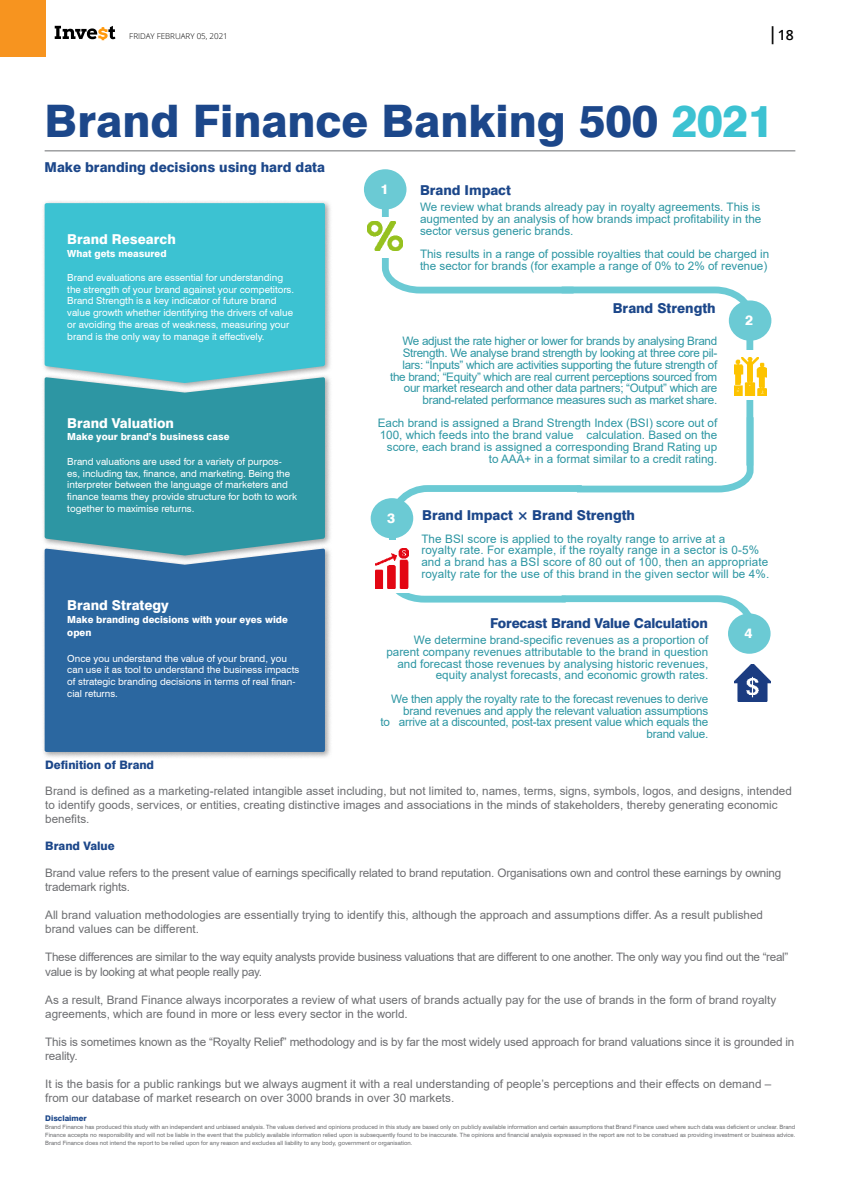
<style>
.page{position:relative;width:842px;height:1191px;background:#fff}
.page>*{position:absolute;margin:0;border:0;box-sizing:border-box;transform-origin:0 0}
.t1{font:800 44.8px "Swiss 721 BT";color:#1c478a}
.t2{font:600 14px "Open Sans";color:#000}
.t3{font:800 13.6px "Swiss 721 BT";color:#1c478a}
.t4{font:800 13.6px "Swiss 721 BT";color:#fff}
.t5{font:11.7px/14px "Arial";color:#6d6e71}
.t6{font:11.7px/11.7px "Arial";color:#2d96a3}
.t7{font:11.7px/11.7px "Arial";letter-spacing:-.025em;color:#2d96a3;text-align:right}
.t8{font:11.7px/11.7px "Arial";letter-spacing:-.02em;color:#2d96a3;text-align:right}
.t9{font:11.7px/14px "Arial";letter-spacing:-.025em;color:#6d6e71}
.t10{font:800 11.7px "Swiss 721 BT";color:#1c478a}
.t11{font:9.8px/11.7px "Swiss 721 BT";color:#fff}
.t12{font:800 9.8px/12.7px "Swiss 721 BT";color:#fff}
.t13{font:300 8px "Open Sans";color:#000}
.t14{font:800 7.8px "Swiss 721 BT";color:#1c478a}
.t15{font:5.8px/7.8px "Swiss 721 BT";color:#6d6e71;text-align:justify}
.s1{font-size:18px}
.s2{color:#3cc2d2}
</style>
<div class="page">
<hr style="left:45px;top:150px;width:750px;height:1px;background:#6d6e71">
<svg style="left:378px;top:170px;width:381px;height:480px"></svg>
<div style="left:364px;top:169px;width:42px;height:40px;background:#6bcad4;border-radius:50%"></div>
<div style="left:371px;top:498px;width:42px;height:40px;background:#6bcad4;border-radius:50%"></div>
<div style="left:729px;top:300px;width:42px;height:41px;background:#6bcad4;border-radius:50%"></div>
<div style="left:728px;top:613px;width:42px;height:41px;background:#6bcad4;border-radius:50%"></div>
<div style="left:727px;top:350px;width:44px;height:50px;background:#fff"></div>
<div style="left:369px;top:541px;width:46px;height:52px;background:#fff"></div>
<img style="left:734px;top:357px;width:32px;height:38px">
<img style="left:375px;top:549px;width:34px;height:40px">
<img style="left:734px;top:664px;width:36px;height:37px">
<div style="left:41px;top:374px;width:291px;height:189px;background:#000;opacity:.35"></div>
<div style="left:45px;top:377px;width:280px;height:162px;background:#2d96a3;border-radius:2px"></div>
<div style="left:41px;top:545px;width:291px;height:214px;background:#000;opacity:.35"></div>
<div style="left:45px;top:548px;width:280px;height:204px;background:#2b67a0;border-radius:2px"></div>
<div style="left:41px;top:200px;width:291px;height:190px;background:#000;opacity:.35"></div>
<div style="left:45px;top:203px;width:280px;height:163px;background:#3cc2d2;border-radius:2px"></div>
<div style="left:363px;top:217px;width:44px;height:40px;background:#fff"></div>
<img style="left:368px;top:221px;width:35px;height:30px">
<div style="left:0;top:0;width:45px;height:57px;background:#f7941f"></div>
<svg style="left:55px;top:26px;width:60px;height:14px"></svg>
<p class="t13" style="left:129px;top:31px;width:100px">FRIDAY FEBRUARY 05, 2021</p>
<p class="t2" style="left:768px;top:25px;width:27px"><span class="s1">|</span>18</p>
<h1 class="t1" style="left:45px;top:94px;width:731px">Brand Finance Banking 500 <span class="s2">2021</span></h1>
<p class="t4" style="left:380px;top:180px;width:10px">1</p>
<p class="t3" style="left:45px;top:158px;width:282px">Make branding decisions using hard data</p>
<p class="t3" style="left:420px;top:182px;width:92px">Brand Impact</p>
<p class="t4" style="left:67px;top:231px;width:110px">Brand Research</p>
<p class="t12" style="left:67px;top:247px;width:101px">What gets measured</p>
<p class="t11" style="left:67px;top:272px;width:228px">Brand evaluations are essential for understanding the strength of your brand against your competitors.<br>Brand Strength is a key indicator of future brand value growth whether identifying the drivers of value or avoiding the areas of weakness, measuring your brand is the only way to manage it effectively.</p>
<p class="t4" style="left:67px;top:415px;width:108px">Brand Valuation</p>
<p class="t12" style="left:67px;top:430px;width:164px">Make your brand’s business case</p>
<p class="t11" style="left:67px;top:455px;width:231px">Brand valuations are used for a variety of purpos-<br>es, including tax, finance, and marketing. Being the interpreter between the language of marketers and finance teams they provide structure for both to work together to maximise returns.</p>
<p class="t4" style="left:67px;top:597px;width:103px">Brand Strategy</p>
<p class="t12" style="left:67px;top:613px;width:222px">Make branding decisions with your eyes wide open</p>
<p class="t11" style="left:67px;top:652px;width:233px">Once you understand the value of your brand, you can use it as tool to understand the business impacts of strategic branding decisions in terms of real finan&shy;cial returns.</p>
<p class="t6" style="left:420px;top:201px;width:343px;text-align:justify">We review what brands already pay in royalty agreements. This is augmented by an analysis of how brands impact profitability in the sector versus generic brands.</p>
<p class="t6" style="left:420px;top:248px;width:351px">This results in a range of possible royalties that could be charged in the sector for brands (for example a range of 0% to 2% of revenue)</p>
<p class="t3" style="left:613px;top:299px;width:104px">Brand Strength</p>
<p class="t7" style="left:390px;top:335px;width:329px">We adjust the rate higher or lower for brands by analysing Brand Strength. We analyse brand strength by looking at three core pil&shy;lars: “Inputs” which are activities supporting the future strength of the brand; “Equity” which are real current perceptions sourced from our market research and other data partners; “Output” which are brand-related performance measures such as market share.</p>
<p class="t6" style="left:378px;top:417px;width:341px;text-align:right">Each brand is assigned a Brand Strength Index (BSI) score out of 100, which feeds into the brand value calculation. Based on the score, each brand is assigned a corresponding Brand Rating up to AAA+ in a format similar to a credit rating.</p>
<p class="t4" style="left:387px;top:509px;width:10px">3</p>
<p class="t3" style="left:422px;top:507px;width:214px">Brand Impact × Brand Strength</p>
<p class="t4" style="left:745px;top:312px;width:10px">2</p>
<p class="t6" style="left:421px;top:532px;width:349px">The BSI score is applied to the royalty range to arrive at a<br>royalty rate. For example, if the royalty range in a sector is 0-5% and a brand has a BSI score of 80 out of 100, then an appropriate royalty rate for the use of this brand in the given sector will be 4%.</p>
<p class="t3" style="left:490px;top:615px;width:219px">Forecast Brand Value Calculation</p>
<p class="t6" style="left:386px;top:634px;width:323px;text-align:right">We determine brand-specific revenues as a proportion of parent company revenues attributable to the brand in question and forecast those revenues by analysing historic revenues, equity analyst forecasts, and economic growth rates.</p>
<p class="t8" style="left:381px;top:693px;width:329px">We then apply the royalty rate to the forecast revenues to derive brand revenues and apply the relevant valuation assumptions<br>to arrive at a discounted, post-tax present value which equals the brand value.</p>
<p class="t4" style="left:744px;top:624px;width:10px">4</p>
<p class="t10" style="left:45px;top:757px;width:110px">Definition of Brand</p>
<p class="t5" style="left:45px;top:784px;width:748px">Brand is defined as a marketing-related intangible asset including, but not limited to, names, terms, signs, symbols, logos, and designs, intended to identify goods, services, or entities, creating distinctive images and associations in the minds of stakeholders, thereby generating economic benefits.</p>
<p class="t10" style="left:45px;top:839px;width:71px">Brand Value</p>
<p class="t5" style="left:45px;top:866px;width:738px">Brand value refers to the present value of earnings specifically related to brand reputation. Organisations own and control these earnings by owning trademark rights.</p>
<p class="t5" style="left:45px;top:908px;width:719px">All brand valuation methodologies are essentially trying to identify this, although the approach and assumptions differ. As a result published brand values can be different.</p>
<p class="t9" style="left:45px;top:950px;width:745px">These differences are similar to the way equity analysts provide business valuations that are different to one another. The only way you find out the “real” value is by looking at what people really pay.</p>
<p class="t5" style="left:45px;top:992px;width:732px">As a result, Brand Finance always incorporates a review of what users of brands actually pay for the use of brands in the form of brand royalty agreements, which are found in more or less every sector in the world.</p>
<p class="t5" style="left:45px;top:1034px;width:751px">This is sometimes known as the “Royalty Relief” methodology and is by far the most widely used approach for brand valuations since it is grounded in reality.</p>
<p class="t5" style="left:45px;top:1076px;width:727px">It is the basis for a public rankings but we always augment it with a real understanding of people’s perceptions and their effects on demand – from our database of market research on over 3000 brands in over 30 markets.</p>
<p class="t14" style="left:45px;top:1114px;width:43px">Disclaimer</p>
<p class="t15" style="left:45px;top:1123px;width:752px">Brand Finance has produced this study with an independent and unbiased analysis. The values derived and opinions produced in this study are based only on publicly available information and certain assumptions that Brand Finance used where such data was deficient or unclear. Brand Finance accepts no responsibility and will not be liable in the event that the publicly available information relied upon is subsequently found to be inaccurate. The opinions and financial analysis expressed in the report are not to be construed as providing investment or business advice.<br>Brand Finance does not intend the report to be relied upon for any reason and excludes all liability to any body, government or organisation.</p>
</div>
